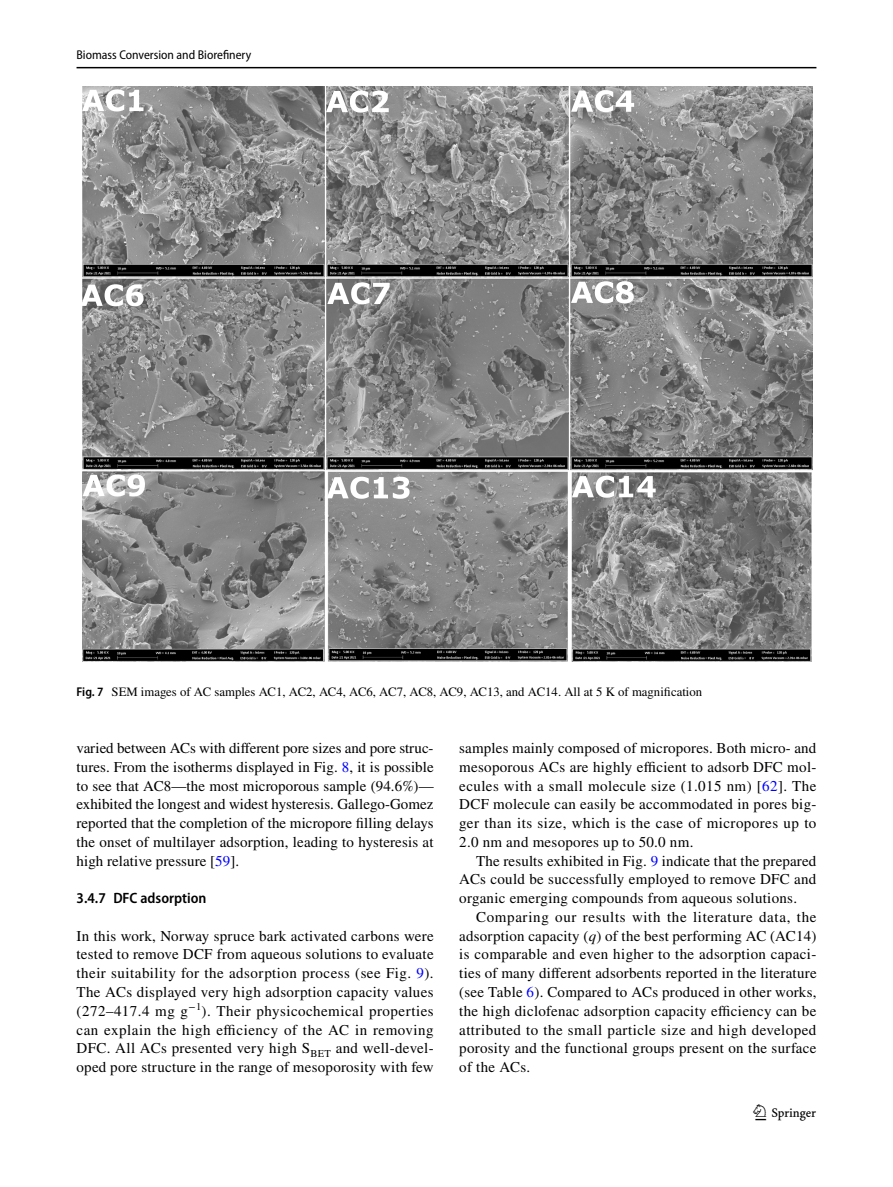
<style>
.page{position:relative;width:893px;height:1187px;background:#fff}
.page>*{position:absolute;margin:0;border:0;box-sizing:border-box;transform-origin:0 0}
.t1{font:22.5px "Springnew Regular 3";color:#000}
.t2{font:15px/18.8px "STIX";letter-spacing:.02em;color:#000;text-align:justify}
.t3{font:600 semi-condensed 15px "Myriad Pro";color:#000}
.t4{font:12.75px "STIX";color:#000}
.t5{font:semi-condensed 12.75px "Myriad Pro";color:#000}
.s1{font-family:"Myriad Pro";font-weight:600;font-stretch:semi-condensed}
.s2{color:#00f}
.s3{font-style:italic}
</style>
<div class="page">
<hr style="left:77px;top:67px;width:739px;height:1px;background:#000">
<img style="left:82px;top:87px;width:730px;height:574px">
<svg style="left:82px;top:89px;width:62px;height:22px"></svg>
<svg style="left:326px;top:90px;width:63px;height:23px"></svg>
<svg style="left:571px;top:90px;width:63px;height:22px"></svg>
<svg style="left:82px;top:284px;width:61px;height:22px"></svg>
<svg style="left:327px;top:282px;width:63px;height:22px"></svg>
<svg style="left:571px;top:281px;width:63px;height:22px"></svg>
<svg style="left:83px;top:474px;width:62px;height:22px"></svg>
<svg style="left:572px;top:475px;width:84px;height:22px"></svg>
<svg style="left:327px;top:476px;width:83px;height:23px"></svg>
<p class="t5" style="left:77px;top:48px;width:176px">Biomass Conversion and Biorefinery</p>
<p class="t4" style="left:77px;top:683px;width:627px"><span class="s1">Fig. 7</span> SEM images of AC samples AC1, AC2, AC4, AC6, AC7, AC8, AC9, AC13, and AC14. All at 5 K of magnification</p>
<p class="t2" style="left:77px;top:739px;width:359px">varied between ACs with different pore sizes and pore struc&shy;tures. From the isotherms displayed in Fig. <span class="s2">8</span>, it is possible to see that AC8—the most microporous sample (94.6%)— exhibited the longest and widest hysteresis. Gallego-Gomez reported that the completion of the micropore filling delays the onset of multilayer adsorption, leading to hysteresis at high relative pressure [<span class="s2">59</span>].</p>
<p class="t3" style="left:77px;top:889px;width:131px">3.4.7 DFC adsorption</p>
<p class="t2" style="left:77px;top:927px;width:359px">In this work, Norway spruce bark activated carbons were tested to remove DCF from aqueous solutions to evaluate their suitability for the adsorption process (see Fig. <span class="s2">9</span>).<br>The ACs displayed very high adsorption capacity values (272–417.4 mg g<sup>−1</sup>). Their physicochemical properties can explain the high efficiency of the AC in removing DFC. All ACs presented very high S<sub>BET</sub> and well-devel&shy;oped pore structure in the range of mesoporosity with few</p>
<p class="t2" style="left:459px;top:739px;width:359px">samples mainly composed of micropores. Both micro- and mesoporous ACs are highly efficient to adsorb DFC mol&shy;ecules with a small molecule size (1.015 nm) [<span class="s2">62</span>]. The DCF molecule can easily be accommodated in pores big&shy;ger than its size, which is the case of micropores up to 2.0 nm and mesopores up to 50.0 nm.</p>
<p class="t2" style="left:459px;top:852px;width:359px;text-indent:17px">The results exhibited in Fig. <span class="s2">9</span> indicate that the prepared ACs could be successfully employed to remove DFC and organic emerging compounds from aqueous solutions.</p>
<p class="t2" style="left:459px;top:908px;width:359px;text-indent:17px">Comparing our results with the literature data, the adsorption capacity (<span class="s3">q</span>) of the best performing AC (AC14) is comparable and even higher to the adsorption capaci&shy;ties of many different adsorbents reported in the literature (see Table <span class="s2">6</span>). Compared to ACs produced in other works, the high diclofenac adsorption capacity efficiency can be attributed to the small particle size and high developed porosity and the functional groups present on the surface of the ACs.</p>
<h1 class="t1" style="left:755px;top:1104px;width:62px">1 3</h1>
</div>
